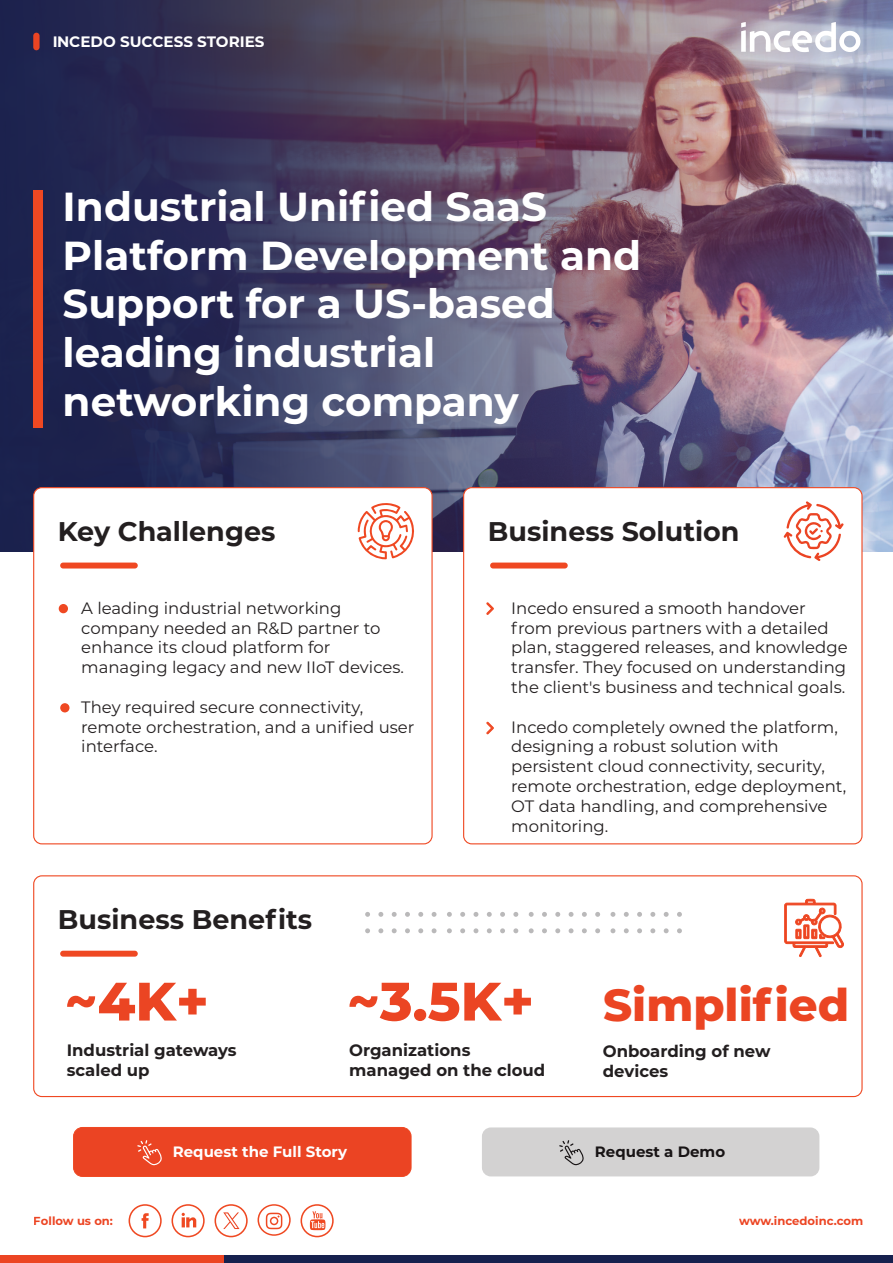
<style>
.page{position:relative;width:893px;height:1263px;background:#fff}
.page>*{position:absolute;margin:0;border:0;box-sizing:border-box;transform-origin:0 0}
.t1{font:800 54px "Montserrat";color:#eb4523}
.t2{font:800 45px "Montserrat";color:#eb4523}
.t3{font:700 40.5px/48.6px "Montserrat";color:#fff}
.t4{font:700 27px "Montserrat";color:#231f20}
.t5{font:16.5px/19.8px "Montserrat";color:#231f20}
.t6{font:700 16.5px/19.8px "Montserrat";color:#231f20}
.t7{font:700 15.15px "Montserrat";color:#fff}
.t8{font:700 15px "Montserrat";color:#fff}
.t9{font:700 15px "Montserrat";color:#181415}
.t10{font:700 11.55px "Montserrat";color:#ec4523}
</style>
<div class="page">
<img style="left:0;top:0;width:893px;height:552px">
<svg style="left:741px;top:22px;width:119px;height:30px"></svg>
<div style="left:34px;top:488px;width:398px;height:356px;background:#fff;border-radius:8px"></div>
<div style="left:33px;top:487px;width:400px;height:357px;border:1px solid #ef4822;border-radius:8px"></div>
<div style="left:60px;top:562px;width:78px;height:6px;background:#ef4822;border-radius:3px"></div>
<div style="left:33px;top:875px;width:830px;height:222px;border:1px solid #ef4822;border-radius:8px"></div>
<div style="left:60px;top:951px;width:78px;height:6px;background:#ef4822;border-radius:3px"></div>
<svg style="left:358px;top:503px;width:56px;height:56px"></svg>
<div style="left:464px;top:488px;width:398px;height:356px;background:#fff;border-radius:8px"></div>
<div style="left:463px;top:487px;width:399px;height:357px;border:1px solid #ef4822;border-radius:8px"></div>
<div style="left:490px;top:562px;width:78px;height:6px;background:#ef4822;border-radius:3px"></div>
<svg style="left:784px;top:501px;width:59px;height:60px"></svg>
<svg style="left:365px;top:912px;width:5px;height:5px"></svg>
<svg style="left:365px;top:928px;width:5px;height:5px"></svg>
<svg style="left:378px;top:912px;width:5px;height:5px"></svg>
<svg style="left:378px;top:928px;width:5px;height:5px"></svg>
<svg style="left:392px;top:912px;width:5px;height:5px"></svg>
<svg style="left:392px;top:928px;width:5px;height:5px"></svg>
<svg style="left:405px;top:912px;width:5px;height:5px"></svg>
<svg style="left:405px;top:928px;width:5px;height:5px"></svg>
<svg style="left:418px;top:912px;width:5px;height:5px"></svg>
<svg style="left:418px;top:928px;width:5px;height:5px"></svg>
<svg style="left:432px;top:912px;width:5px;height:5px"></svg>
<svg style="left:432px;top:928px;width:5px;height:5px"></svg>
<svg style="left:447px;top:912px;width:5px;height:5px"></svg>
<svg style="left:447px;top:928px;width:5px;height:5px"></svg>
<svg style="left:460px;top:912px;width:5px;height:5px"></svg>
<svg style="left:460px;top:928px;width:5px;height:5px"></svg>
<svg style="left:473px;top:912px;width:5px;height:5px"></svg>
<svg style="left:473px;top:928px;width:5px;height:5px"></svg>
<svg style="left:487px;top:912px;width:5px;height:5px"></svg>
<svg style="left:487px;top:928px;width:5px;height:5px"></svg>
<svg style="left:500px;top:912px;width:5px;height:5px"></svg>
<svg style="left:500px;top:928px;width:5px;height:5px"></svg>
<svg style="left:513px;top:912px;width:5px;height:5px"></svg>
<svg style="left:513px;top:928px;width:5px;height:5px"></svg>
<svg style="left:529px;top:912px;width:5px;height:5px"></svg>
<svg style="left:529px;top:928px;width:5px;height:5px"></svg>
<svg style="left:542px;top:912px;width:5px;height:5px"></svg>
<svg style="left:542px;top:928px;width:5px;height:5px"></svg>
<svg style="left:555px;top:912px;width:5px;height:5px"></svg>
<svg style="left:555px;top:928px;width:5px;height:5px"></svg>
<svg style="left:569px;top:912px;width:4px;height:5px"></svg>
<svg style="left:569px;top:928px;width:4px;height:5px"></svg>
<svg style="left:582px;top:912px;width:5px;height:5px"></svg>
<svg style="left:582px;top:928px;width:5px;height:5px"></svg>
<svg style="left:595px;top:912px;width:5px;height:5px"></svg>
<svg style="left:595px;top:928px;width:5px;height:5px"></svg>
<svg style="left:610px;top:912px;width:5px;height:5px"></svg>
<svg style="left:610px;top:928px;width:5px;height:5px"></svg>
<svg style="left:624px;top:912px;width:5px;height:5px"></svg>
<svg style="left:624px;top:928px;width:5px;height:5px"></svg>
<svg style="left:637px;top:912px;width:5px;height:5px"></svg>
<svg style="left:637px;top:928px;width:5px;height:5px"></svg>
<svg style="left:650px;top:912px;width:5px;height:5px"></svg>
<svg style="left:650px;top:928px;width:5px;height:5px"></svg>
<svg style="left:664px;top:912px;width:5px;height:5px"></svg>
<svg style="left:664px;top:928px;width:5px;height:5px"></svg>
<svg style="left:677px;top:912px;width:5px;height:5px"></svg>
<svg style="left:677px;top:928px;width:5px;height:5px"></svg>
<svg style="left:784px;top:898px;width:60px;height:59px"></svg>
<div style="left:0;top:1255px;width:225px;height:8px;background:#ec4523"></div>
<div style="left:225px;top:1255px;width:668px;height:8px;background:#16214e"></div>
<svg style="left:129px;top:1204px;width:33px;height:33px"></svg>
<svg style="left:171px;top:1204px;width:34px;height:33px"></svg>
<svg style="left:258px;top:1204px;width:33px;height:32px"></svg>
<svg style="left:301px;top:1204px;width:33px;height:33px"></svg>
<div style="left:33px;top:33px;width:7px;height:17px;background:#eb4423;border-radius:3px"></div>
<div style="left:59px;top:604px;width:9px;height:9px;background:#ef4822;border-radius:50%"></div>
<div style="left:60px;top:703px;width:10px;height:9px;background:#ef4822;border-radius:50%"></div>
<svg style="left:486px;top:602px;width:8px;height:13px"></svg>
<svg style="left:486px;top:722px;width:8px;height:13px"></svg>
<div style="left:33px;top:190px;width:10px;height:237px;background:#ef4822"></div>
<div style="left:74px;top:1127px;width:337px;height:49px;background:#eb4423;border-radius:9px"></div>
<div style="left:73px;top:1127px;width:338px;height:50px;border:1px solid #ef4822;border-radius:9px"></div>
<svg style="left:137px;top:1140px;width:25px;height:25px"></svg>
<div style="left:482px;top:1127px;width:337px;height:49px;background:#d3d2d2;border-radius:9px"></div>
<svg style="left:559px;top:1140px;width:25px;height:25px"></svg>
<svg style="left:215px;top:1204px;width:33px;height:33px"></svg>
<p class="t7" style="left:52px;top:30px;width:214px">INCEDO SUCCESS STORIES</p>
<h3 class="t3" style="left:63px;top:180px;width:580px">Industrial Unified SaaS<br>Platform Development and<br>Support for a US-based leading industrial networking company</h3>
<h3 class="t4" style="left:58px;top:512px;width:219px">Key Challenges</h3>
<p class="t5" style="left:81px;top:597px;width:324px">A leading industrial networking company needed an R&amp;D partner to enhance its cloud platform for managing legacy and new IIoT devices.</p>
<p class="t5" style="left:81px;top:696px;width:335px">They required secure connectivity, remote orchestration, and a unified user interface.</p>
<h3 class="t4" style="left:58px;top:900px;width:256px">Business Benefits</h3>
<h3 class="t4" style="left:488px;top:512px;width:253px">Business Solution</h3>
<p class="t5" style="left:511px;top:597px;width:338px">Incedo ensured a smooth handover from previous partners with a detailed plan, staggered releases, and knowledge transfer. They focused on understanding the client's business and technical goals.</p>
<p class="t5" style="left:511px;top:716px;width:337px">Incedo completely owned the platform, designing a robust solution with persistent cloud connectivity, security, remote orchestration, edge deployment, OT data handling, and comprehensive monitoring.</p>
<h1 class="t1" style="left:65px;top:962px;width:146px">~4K+</h1>
<h1 class="t1" style="left:347px;top:962px;width:189px">~3.5K+</h1>
<h2 class="t2" style="left:603px;top:971px;width:247px">Simplified</h2>
<p class="t6" style="left:67px;top:1039px;width:171px">Industrial gateways scaled up</p>
<p class="t6" style="left:349px;top:1039px;width:198px">Organizations managed on the cloud</p>
<p class="t6" style="left:603px;top:1041px;width:169px">Onboarding of new devices</p>
<p class="t8" style="left:173px;top:1141px;width:176px">Request the Full Story</p>
<p class="t9" style="left:595px;top:1140px;width:132px">Request a Demo</p>
<p class="t10" style="left:34px;top:1213px;width:81px">Follow us on:</p>
<p class="t10" style="left:739px;top:1213px;width:126px">www.incedoinc.com</p>
</div>
